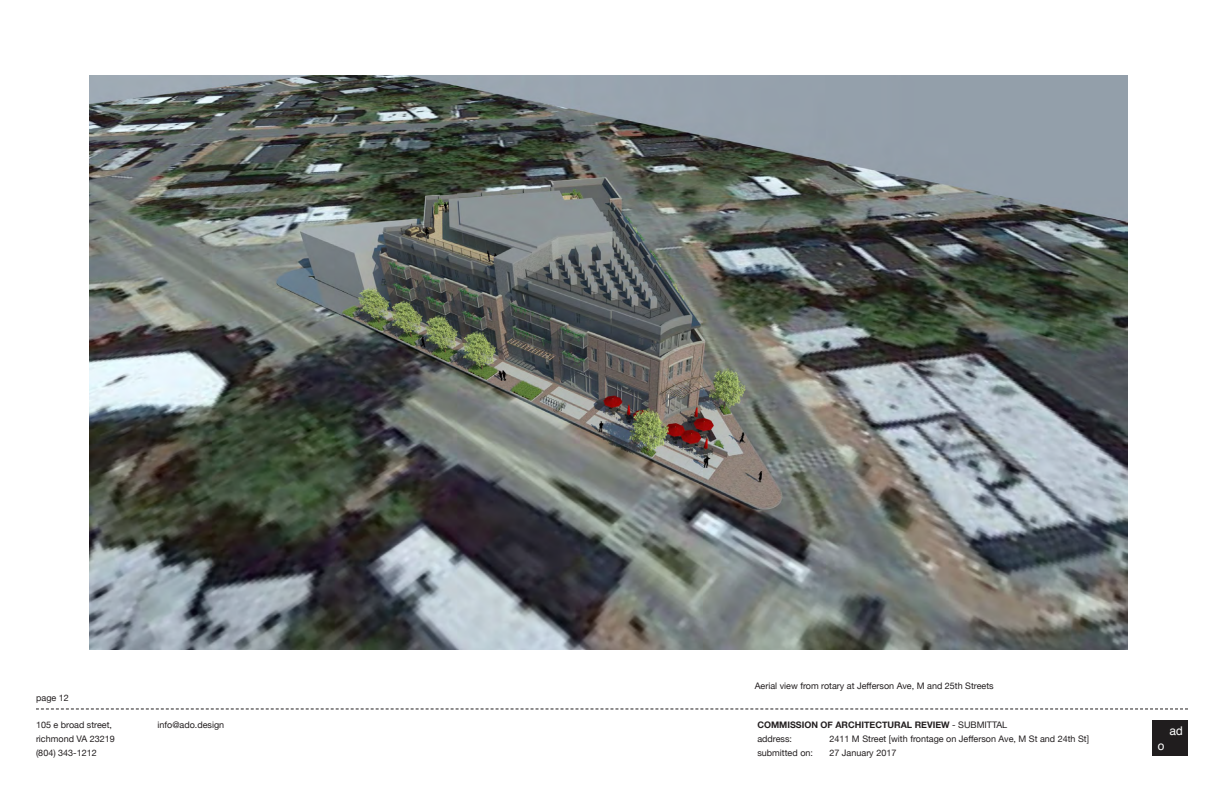
<style>
.page{position:relative;width:1224px;height:792px;background:#fff}
.page>*{position:absolute;margin:0;border:0;box-sizing:border-box;transform-origin:0 0}
.t1{font:12px "Helvetica";color:#fff}
.t2{font:9px/14px "Helvetica Neue";color:#231f20}
.t3{font:700 9px/14px "Helvetica Neue";color:#231f20}
.s1{font-weight:400}
</style>
<div class="page">
<div style="left:1152px;top:720px;width:36px;height:36px;background:#201d1e"></div>
<svg style="left:36px;top:708px;width:1152px;height:1px"></svg>
<img style="left:90px;top:76px;width:1038px;height:574px">
<p class="t2" style="left:36px;top:692px;width:34px">page 12</p>
<p class="t2" style="left:755px;top:679px;width:240px">Aerial view from rotary at Jefferson Ave, M and 25th Streets</p>
<p class="t2" style="left:36px;top:718px;width:80px">105 e broad street, richmond VA 23219 (804) 343-1212</p>
<p class="t2" style="left:158px;top:718px;width:68px">info@ado.design</p>
<p class="t3" style="left:757px;top:718px;width:251px">COMMISSION OF ARCHITECTURAL REVIEW <span class="s1">- SUBMITTAL address:</span></p>
<p class="t2" style="left:829px;top:732px;width:261px">2411 M Street [with frontage on Jefferson Ave, M St and 24th St]</p>
<p class="t2" style="left:757px;top:746px;width:57px">submitted on:</p>
<p class="t2" style="left:829px;top:746px;width:68px">27 January 2017</p>
<h1 class="t1" style="left:1169px;top:721px;width:15px">ad</h1>
<h1 class="t1" style="left:1158px;top:736px;width:8px">o</h1>
</div>
